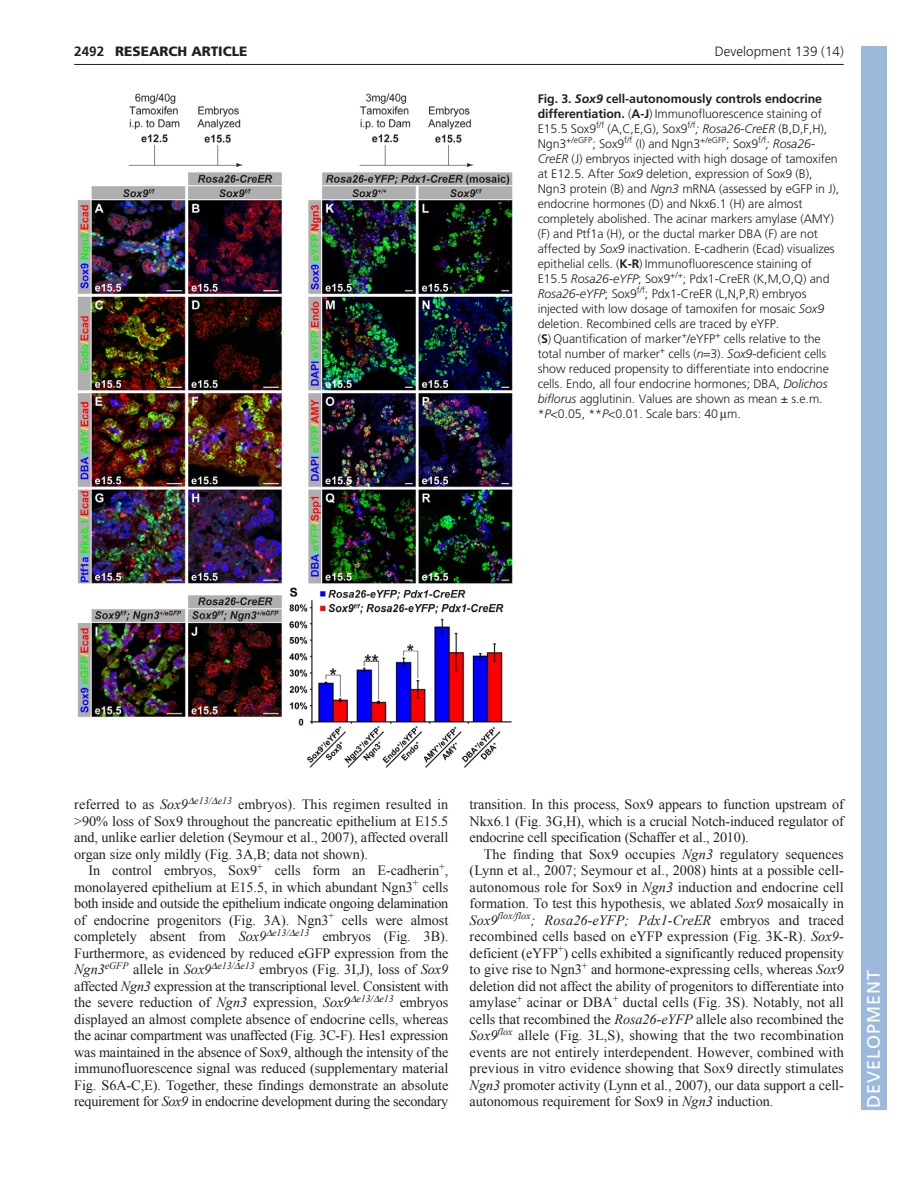
<style>
.page{position:relative;width:918px;height:1188px;background:#fff}
.page>*{position:absolute;margin:0;border:0;box-sizing:border-box;transform-origin:0 0}
.t1{font:18px "Frutiger LT Std";letter-spacing:.055em;color:#fff}
.t2{font:14.25px/16.5px "Times New Roman";letter-spacing:-.01em;color:#231f20;text-align:justify}
.t3{font:300 13.5px "Frutiger LT Std";color:#231f20}
.t4{font:900 13.5px "Frutiger LT Std";color:#231f20}
.t5{font:700 13.5px "Frutiger LT Std";color:#231f20}
.t6{font:300 12.3px/15px "Frutiger LT Std";letter-spacing:-.005em;color:#231f20}
.s1{font-weight:700}
.s2{font-weight:700;font-style:italic}
.s3{font-style:italic}
</style>
<div class="page">
<hr style="left:74px;top:64px;width:770px;height:1px;background:#231f20">
<img style="left:77px;top:93px;width:436px;height:675px">
<div style="left:861px;top:46px;width:25px;height:1064px;background:#9cb9db"></div>
<p class="t5" style="left:74px;top:46px;width:32px">2492</p>
<p class="t4" style="left:115px;top:46px;width:134px">RESEARCH ARTICLE</p>
<p class="t3" style="left:715px;top:46px;width:131px">Development 139 (14)</p>
<p class="t6" style="left:538px;top:92px;width:303px"><span class="s1">Fig. 3.</span> <span class="s2">Sox9</span> <span class="s1">cell-autonomously controls endocrine differentiation.</span> (<span class="s1">A-J</span>) Immunofluorescence staining of E15.5 Sox9<sup>f/f</sup> (A,C,E,G), Sox9<sup>f/f</sup><span class="s3">; Rosa26-CreER</span> (B,D,F,H), Ngn3<sup>+/eGFP</sup>; Sox9<sup>f/f</sup> (I) and Ngn3<sup>+/eGFP</sup>; Sox9<sup>f/f</sup><span class="s3">; Rosa26- CreER</span> (J) embryos injected with high dosage of tamoxifen at E12.5. After <span class="s3">Sox9</span> deletion, expression of Sox9 (B), Ngn3 protein (B) and <span class="s3">Ngn3</span> mRNA (assessed by eGFP in J), endocrine hormones (D) and Nkx6.1 (H) are almost completely abolished. The acinar markers amylase (AMY) (F) and Ptf1a (H), or the ductal marker DBA (F) are not affected by <span class="s3">Sox9</span> inactivation. E-cadherin (Ecad) visualizes epithelial cells. (<span class="s1">K-R</span>) Immunofluorescence staining of E15.5 <span class="s3">Rosa26-eYFP</span>; Sox9<sup>+/+</sup>; Pdx1-CreER (K,M,O,Q) and <span class="s3">Rosa26-eYFP</span>; Sox9<sup>f/f</sup>; Pdx1-CreER (L,N,P,R) embryos injected with low dosage of tamoxifen for mosaic <span class="s3">Sox9 </span>deletion. Recombined cells are traced by eYFP.<br>(<span class="s1">S</span>) Quantification of marker<sup>+</sup>/eYFP<sup>+</sup> cells relative to the total number of marker<sup>+</sup> cells (<span class="s3">n</span> 3). <span class="s3">Sox9</span>-deficient cells show reduced propensity to differentiate into endocrine cells. Endo, all four endocrine hormones; DBA, <span class="s3">Dolichos biflorus</span> agglutinin. Values are shown as mean ± s.e.m. *<span class="s3">P</span>&lt;0.05, **<span class="s3">P</span>&lt;0.01. Scale bars: 40 m.</p>
<p class="t2" style="left:74px;top:796px;width:376px">referred to as <span class="s3">Sox9</span> <sup>e13/</sup> <sup>e13</sup> embryos). This regimen resulted in &gt;90% loss of Sox9 throughout the pancreatic epithelium at E15.5 and, unlike earlier deletion (Seymour et al., 2007), affected overall organ size only mildly (Fig. 3A,B; data not shown).</p>
<p class="t2" style="left:74px;top:862px;width:376px;text-indent:14px">In control embryos, Sox9<sup>+</sup> cells form an E-cadherin<sup>+</sup>, monolayered epithelium at E15.5, in which abundant Ngn3<sup>+</sup> cells both inside and outside the epithelium indicate ongoing delamination of endocrine progenitors (Fig. 3A). Ngn3<sup>+</sup> cells were almost completely absent from <span class="s3">Sox9</span> <sup>e13/</sup> <sup>e13</sup> embryos (Fig. 3B).<br>Furthermore, as evidenced by reduced eGFP expression from the <span class="s3">Ngn3</span><sup>eGFP</sup> allele in <span class="s3">Sox9</span> <sup>e13/</sup> <sup>e13</sup> embryos (Fig. 3I,J), loss of <span class="s3">Sox9 </span>affected <span class="s3">Ngn3</span> expression at the transcriptional level. Consistent with the severe reduction of <span class="s3">Ngn3</span> expression, <span class="s3">Sox9</span> <sup>e13/</sup> <sup>e13</sup> embryos displayed an almost complete absence of endocrine cells, whereas the acinar compartment was unaffected (Fig. 3C-F). Hes1 expression was maintained in the absence of Sox9, although the intensity of the immunofluorescence signal was reduced (supplementary material Fig. S6A-C,E). Together, these findings demonstrate an absolute requirement for <span class="s3">Sox9</span> in endocrine development during the secondary</p>
<p class="t2" style="left:470px;top:796px;width:376px">transition. In this process, Sox9 appears to function upstream of Nkx6.1 (Fig. 3G,H), which is a crucial Notch-induced regulator of endocrine cell specification (Schaffer et al., 2010).</p>
<p class="t2" style="left:470px;top:846px;width:376px;text-indent:14px">The finding that Sox9 occupies <span class="s3">Ngn3</span> regulatory sequences (Lynn et al., 2007; Seymour et al., 2008) hints at a possible cell&shy;autonomous role for Sox9 in <span class="s3">Ngn3</span> induction and endocrine cell formation. To test this hypothesis, we ablated <span class="s3">Sox9</span> mosaically in <span class="s3">Sox9</span><sup>flox/flox</sup><span class="s3">; Rosa26-eYFP; Pdx1-CreER</span> embryos and traced recombined cells based on eYFP expression (Fig. 3K-R). <span class="s3">Sox9</span>- deficient (eYFP<sup>+</sup>) cells exhibited a significantly reduced propensity to give rise to Ngn3<sup>+</sup> and hormone-expressing cells, whereas <span class="s3">Sox9 </span>deletion did not affect the ability of progenitors to differentiate into amylase<sup>+</sup> acinar or DBA<sup>+</sup> ductal cells (Fig. 3S). Notably, not all cells that recombined the <span class="s3">Rosa26-eYFP</span> allele also recombined the <span class="s3">Sox9</span><sup>flox</sup> allele (Fig. 3L,S), showing that the two recombination events are not entirely interdependent. However, combined with previous in vitro evidence showing that Sox9 directly stimulates <span class="s3">Ngn3</span> promoter activity (Lynn et al., 2007), our data support a cell&shy;autonomous requirement for Sox9 in <span class="s3">Ngn3</span> induction.</p>
<p class="t1" style="left:863px;top:1108px;width:140px;rotate:-90deg">DEVELOPMENT</p>
</div>
